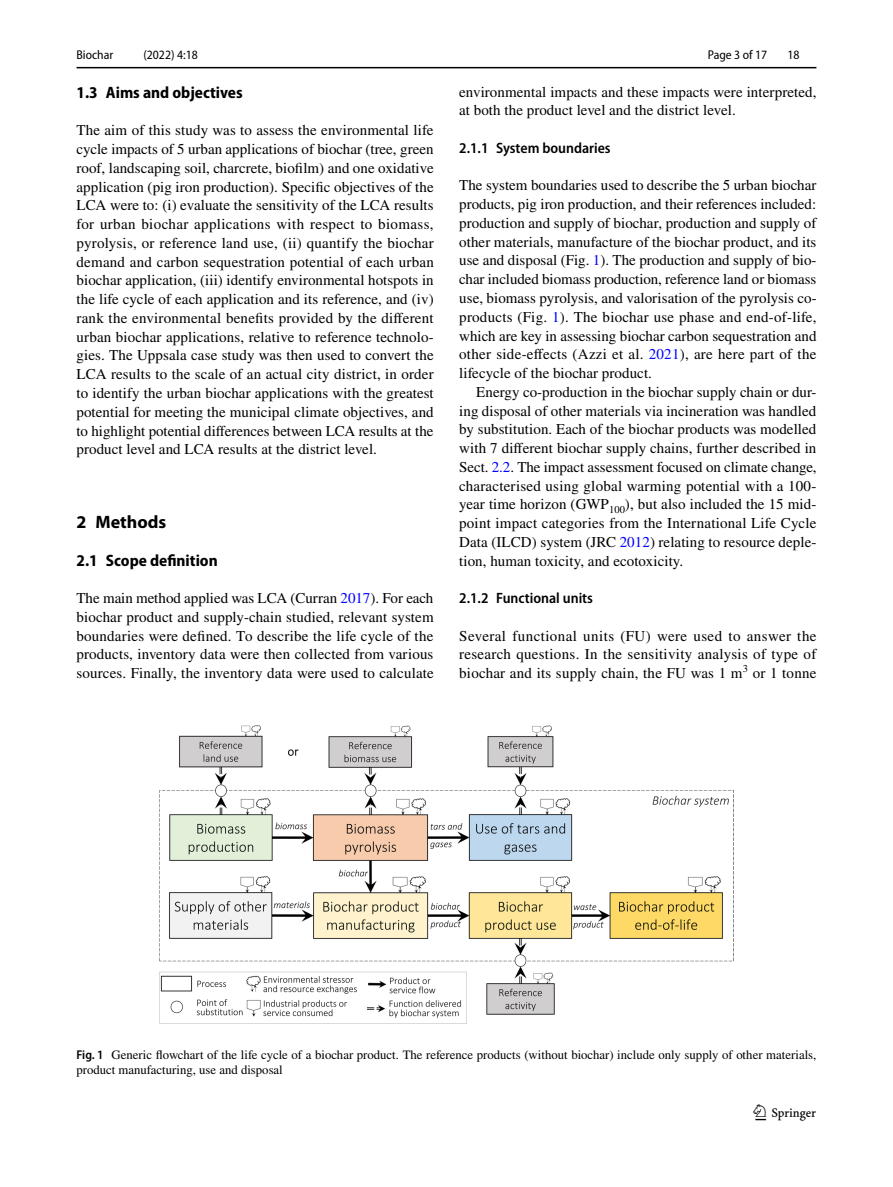
<style>
.page{position:relative;width:893px;height:1187px;background:#fff}
.page>*{position:absolute;margin:0;border:0;box-sizing:border-box;transform-origin:0 0}
.t1{font:22.5px "Springnew Regular 3";color:#000}
.t2{font:700 18px "Myriad Pro";color:#000}
.t3{font:700 semi-condensed 16.5px "Myriad Pro";color:#000}
.t4{font:15px/18.8px "STIX";letter-spacing:.005em;color:#000;text-align:justify}
.t5{font:600 semi-condensed 15px "Myriad Pro";color:#000}
.t6{font:12.75px/15px "STIX";color:#000}
.t7{font:semi-condensed 12.75px "Myriad Pro";color:#000}
.s1{color:#00f}
.s2{font-family:"Myriad Pro";font-weight:600;font-stretch:semi-condensed}
</style>
<div class="page">
<hr style="left:77px;top:67px;width:739px;height:1px;background:#000">
<img style="left:159px;top:725px;width:574px;height:298px">
<p class="t7" style="left:77px;top:48px;width:38px">Biochar</p>
<p class="t7" style="left:143px;top:48px;width:56px">(2022) 4:18</p>
<p class="t3" style="left:77px;top:83px;width:168px">1.3 Aims and objectives</p>
<p class="t4" style="left:77px;top:122px;width:359px">The aim of this study was to assess the environmental life cycle impacts of 5 urban applications of biochar (tree, green roof, landscaping soil, charcrete, biofilm) and one oxidative application (pig iron production). Specific objectives of the LCA were to: (i) evaluate the sensitivity of the LCA results for urban biochar applications with respect to biomass, pyrolysis, or reference land use, (ii) quantify the biochar demand and carbon sequestration potential of each urban biochar application, (iii) identify environmental hotspots in the life cycle of each application and its reference, and (iv) rank the environmental benefits provided by the different urban biochar applications, relative to reference technolo&shy;gies. The Uppsala case study was then used to convert the LCA results to the scale of an actual city district, in order to identify the urban biochar applications with the greatest potential for meeting the municipal climate objectives, and to highlight potential differences between LCA results at the product level and LCA results at the district level.</p>
<p class="t2" style="left:77px;top:510px;width:91px">2 Methods</p>
<p class="t3" style="left:77px;top:551px;width:143px">2.1 Scope definition</p>
<p class="t4" style="left:77px;top:589px;width:359px">The main method applied was LCA (Curran <span class="s1">2017</span>). For each biochar product and supply-chain studied, relevant system boundaries were defined. To describe the life cycle of the products, inventory data were then collected from various sources. Finally, the inventory data were used to calculate</p>
<p class="t7" style="left:708px;top:48px;width:61px">Page 3 of 17</p>
<p class="t7" style="left:787px;top:48px;width:14px">18</p>
<p class="t4" style="left:459px;top:83px;width:359px">environmental impacts and these impacts were interpreted, at both the product level and the district level.</p>
<p class="t5" style="left:459px;top:140px;width:153px">2.1.1 System boundaries</p>
<p class="t4" style="left:459px;top:177px;width:359px">The system boundaries used to describe the 5 urban biochar products, pig iron production, and their references included: production and supply of biochar, production and supply of other materials, manufacture of the biochar product, and its use and disposal (Fig. <span class="s1">1</span>). The production and supply of bio&shy;char included biomass production, reference land or biomass use, biomass pyrolysis, and valorisation of the pyrolysis co&shy;products (Fig. <span class="s1">1</span>). The biochar use phase and end-of-life, which are key in assessing biochar carbon sequestration and other side-effects (Azzi et al. <span class="s1">2021</span>), are here part of the lifecycle of the biochar product.</p>
<p class="t4" style="left:459px;top:383px;width:359px;text-indent:17px">Energy co-production in the biochar supply chain or dur&shy;ing disposal of other materials via incineration was handled by substitution. Each of the biochar products was modelled with 7 different biochar supply chains, further described in Sect. <span class="s1">2.2</span>. The impact assessment focused on climate change, characterised using global warming potential with a 100- year time horizon (GWP<sub>100</sub>), but also included the 15 mid&shy;point impact categories from the International Life Cycle Data (ILCD) system (JRC <span class="s1">2012</span>) relating to resource deple&shy;tion, human toxicity, and ecotoxicity.</p>
<p class="t5" style="left:459px;top:590px;width:135px">2.1.2 Functional units</p>
<p class="t4" style="left:459px;top:627px;width:359px">Several functional units (FU) were used to answer the research questions. In the sensitivity analysis of type of biochar and its supply chain, the FU was 1 m<sup>3</sup> or 1 tonne</p>
<p class="t6" style="left:77px;top:1047px;width:741px"><span class="s2">Fig. 1</span> Generic flowchart of the life cycle of a biochar product. The reference products (without biochar) include only supply of other materials, product manufacturing, use and disposal</p>
<h1 class="t1" style="left:755px;top:1104px;width:62px">1 3</h1>
</div>
